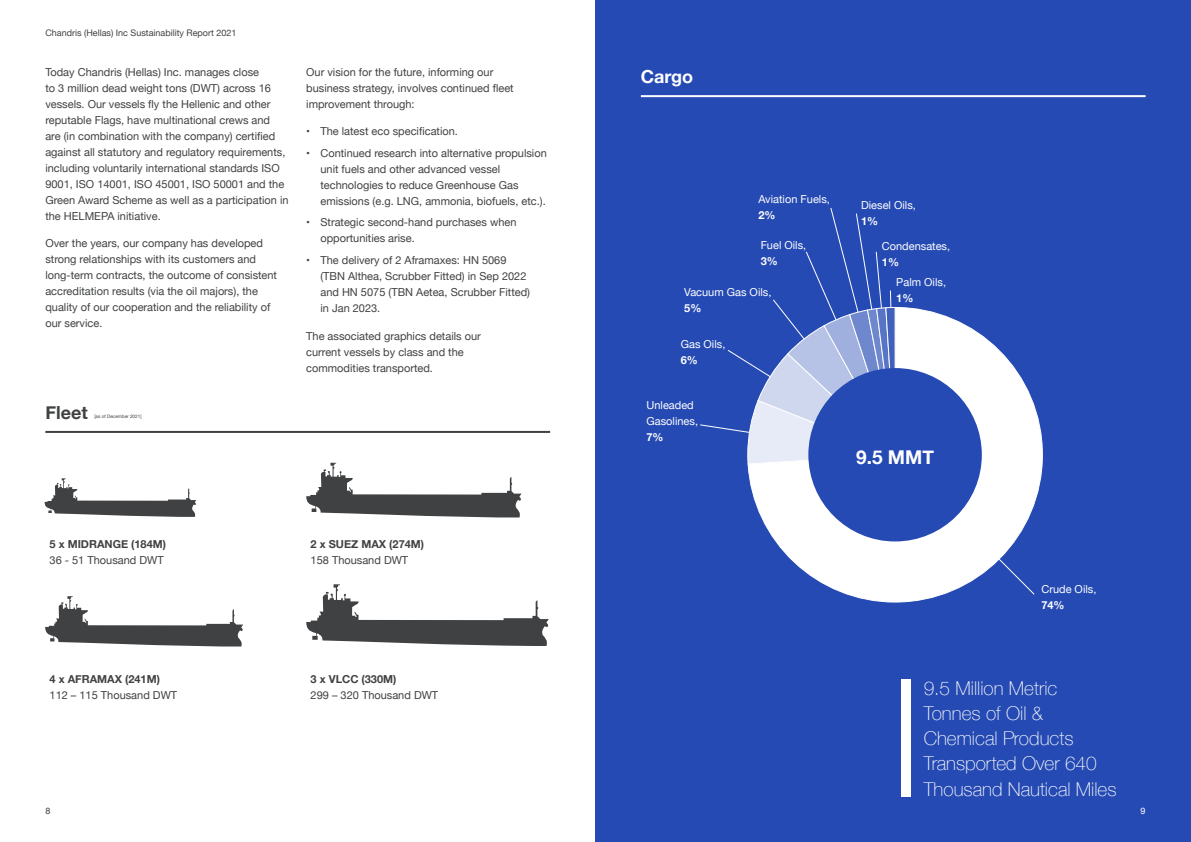
<style>
.page{position:relative;width:1191px;height:842px;background:#fff}
.page>*{position:absolute;margin:0;border:0;box-sizing:border-box;transform-origin:0 0}
.t1{font:100 19px/25px "Helvetica Neue";color:#fff}
.t2{font:700 19px "Helvetica Neue";color:#fff}
.t3{font:700 18px "Helvetica Neue";color:#fff}
.t4{font:700 18px "Helvetica Neue";color:#404142}
.t5{font:11px/16px "Helvetica Neue";color:#404142}
.t6{font:11px/16px "Helvetica Neue";color:#fff}
.t7{font:700 11px "Helvetica Neue";color:#404142}
.t8{font:700 11px "Helvetica Neue";color:#fff}
.t9{font:9px "Helvetica Neue";color:#404142}
.t10{font:9px "Helvetica Neue";color:#fff}
.t11{font:4.7px "Helvetica Neue";color:#404142}
</style>
<div class="page">
<div style="left:595px;top:0;width:596px;height:842px;background:#254ab3"></div>
<div style="left:901px;top:679px;width:10px;height:118px;background:#fff"></div>
<svg style="left:700px;top:207px;width:192px;height:226px"></svg>
<svg style="left:748px;top:307px;width:295px;height:296px"></svg>
<svg style="left:747px;top:307px;width:149px;height:167px"></svg>
<div style="left:808px;top:368px;width:173px;height:173px;background:#254ab3;border-radius:50%"></div>
<hr style="left:641px;top:95px;width:504px;height:2px;background:#fff">
<hr style="left:45px;top:431px;width:505px;height:2px;background:#404142">
<svg style="left:45px;top:478px;width:151px;height:39px"></svg>
<svg style="left:45px;top:596px;width:198px;height:51px"></svg>
<svg style="left:306px;top:463px;width:215px;height:55px"></svg>
<svg style="left:306px;top:584px;width:243px;height:62px"></svg>
<p class="t9" style="left:45px;top:26px;width:193px">Chandris (Hellas) Inc Sustainability Report 2021</p>
<p class="t5" style="left:45px;top:64px;width:245px">Today Chandris (Hellas) Inc. manages close<br>to 3 million dead weight tons (DWT) across 16 vessels. Our vessels fly the Hellenic and other reputable Flags, have multinational crews and<br>are (in combination with the company) certified against all statutory and regulatory requirements, including voluntarily international standards ISO 9001, ISO 14001, ISO 45001, ISO 50001 and the Green Award Scheme as well as a participation in the HELMEPA initiative.</p>
<p class="t5" style="left:45px;top:236px;width:233px">Over the years, our company has developed strong relationships with its customers and long-term contracts, the outcome of consistent accreditation results (via the oil majors), the quality of our cooperation and the reliability of our service.</p>
<h2 class="t4" style="left:45px;top:398px;width:44px">Fleet</h2>
<p class="t11" style="left:94px;top:413px;width:49px">[as of December 2021]</p>
<p class="t5" style="left:306px;top:64px;width:209px">Our vision for the future, informing our business strategy, involves continued fleet improvement through:</p>
<p class="t5" style="left:306px;top:124px;width:153px">• The latest eco specification.</p>
<p class="t5" style="left:320px;top:145px;width:228px;text-indent:-14px">• Continued research into alternative propulsion unit fuels and other advanced vessel technologies to reduce Greenhouse Gas emissions (e.g. LNG, ammonia, biofuels, etc.).</p>
<p class="t5" style="left:320px;top:215px;width:197px;text-indent:-14px">• Strategic second-hand purchases when opportunities arise.</p>
<p class="t5" style="left:320px;top:253px;width:211px;text-indent:-14px">• The delivery of 2 Aframaxes: HN 5069 (TBN Althea, Scrubber Fitted) in Sep 2022 and HN 5075 (TBN Aetea, Scrubber Fitted) in Jan 2023.</p>
<p class="t5" style="left:306px;top:328px;width:176px">The associated graphics details our current vessels by class and the commodities transported.</p>
<p class="t7" style="left:50px;top:535px;width:118px">5 x MIDRANGE (184M)</p>
<p class="t5" style="left:50px;top:553px;width:116px">36 - 51 Thousand DWT</p>
<p class="t7" style="left:50px;top:671px;width:112px">4 x AFRAMAX (241M)</p>
<p class="t5" style="left:50px;top:688px;width:129px">112 – 115 Thousand DWT</p>
<p class="t7" style="left:311px;top:535px;width:115px">2 x SUEZ MAX (274M)</p>
<p class="t5" style="left:311px;top:553px;width:99px">158 Thousand DWT</p>
<p class="t7" style="left:311px;top:671px;width:87px">3 x VLCC (330M)</p>
<p class="t5" style="left:311px;top:688px;width:129px">299 – 320 Thousand DWT</p>
<h2 class="t3" style="left:641px;top:62px;width:54px">Cargo</h2>
<p class="t6" style="left:758px;top:192px;width:73px">Aviation Fuels,</p>
<p class="t8" style="left:758px;top:207px;width:19px">2%</p>
<p class="t6" style="left:760px;top:238px;width:47px">Fuel Oils,</p>
<p class="t8" style="left:760px;top:253px;width:19px">3%</p>
<p class="t6" style="left:684px;top:285px;width:89px">Vacuum Gas Oils,</p>
<p class="t8" style="left:684px;top:300px;width:19px">5%</p>
<p class="t6" style="left:681px;top:337px;width:46px">Gas Oils,</p>
<p class="t8" style="left:681px;top:351px;width:19px">6%</p>
<p class="t6" style="left:646px;top:397px;width:53px">Unleaded<br>Gasolines,</p>
<p class="t8" style="left:646px;top:428px;width:19px">7%</p>
<p class="t6" style="left:861px;top:197px;width:56px">Diesel Oils,</p>
<p class="t8" style="left:861px;top:212px;width:19px">1%</p>
<p class="t6" style="left:882px;top:238px;width:70px">Condensates,</p>
<p class="t8" style="left:882px;top:253px;width:19px">1%</p>
<p class="t6" style="left:896px;top:275px;width:51px">Palm Oils,</p>
<p class="t8" style="left:896px;top:290px;width:19px">1%</p>
<h1 class="t2" style="left:856px;top:442px;width:79px">9.5 MMT</h1>
<p class="t6" style="left:1041px;top:582px;width:57px">Crude Oils,</p>
<p class="t8" style="left:1041px;top:596px;width:25px">74%</p>
<h1 class="t1" style="left:923px;top:675px;width:194px">9.5 Million Metric<br>Tonnes of Oil &amp;<br>Chemical Products<br>Transported Over 640<br>Thousand Nautical Miles</h1>
<p class="t9" style="left:45px;top:804px;width:7px">8</p>
<p class="t10" style="left:1140px;top:804px;width:7px">9</p>
</div>
